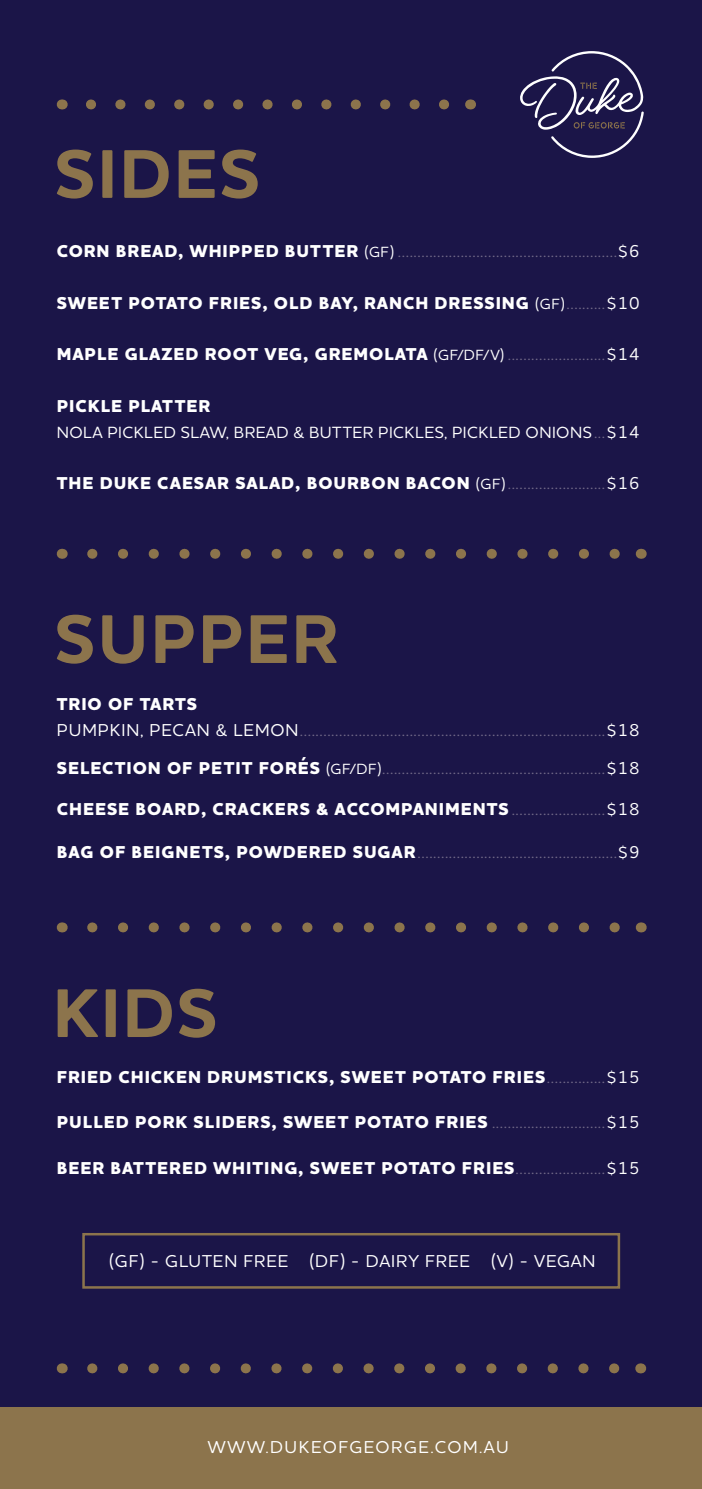
<style>
.page{position:relative;width:702px;height:1489px;background:#fff}
.page>*{position:absolute;margin:0;border:0;box-sizing:border-box;transform-origin:0 0}
.t1{font:700 70px "Houschka Pro";letter-spacing:.035em;color:#8c744c}
.t2{font:800 17.5px "Houschka Pro";letter-spacing:.055em;color:#fff}
.t3{font:500 17.5px/25.8px "Houschka Pro";letter-spacing:.055em;color:#736b89}
.t4{font:500 17.5px "Houschka Pro";letter-spacing:.055em;color:#fff}
.t5{font:500 17.5px "Houschka Pro";letter-spacing:.09em;color:#fff}
.t6{font:500 16.5px "Houschka Pro";letter-spacing:.025em;color:#fff}
.s1{font-weight:800;color:#fff}
.s2{font-size:15px;color:#fff}
.s3{color:#fff}
.s4{font-weight:500;font-size:15px}
.s5{font-weight:500;color:#736b89}
.s6{font-weight:500}
.s7{font-size:17.5px;color:#736b89}
.s8{font-size:17.5px}
</style>
<div class="page">
<div style="left:0;top:0;width:702px;height:1488px;background:#1b1548"></div>
<svg style="left:520px;top:51px;width:123px;height:107px"></svg>
<svg style="left:92px;top:548px;width:528px;height:10px"></svg>
<svg style="left:91px;top:99px;width:358px;height:10px"></svg>
<svg style="left:92px;top:922px;width:528px;height:10px"></svg>
<div style="left:0;top:1407px;width:702px;height:81px;background:#8c744c"></div>
<svg style="left:92px;top:1363px;width:528px;height:10px"></svg>
<div style="left:82px;top:1232px;width:538px;height:56px;border:2px solid #8c744c"></div>
<h1 class="t1" style="left:55px;top:129px;width:207px">SIDES</h1>
<p class="t3" style="left:57px;top:238px;width:584px"><span class="s1">CORN BREAD, WHIPPED BUTTER</span> <span class="s2">(GF)</span> ........................................................<span class="s3">$6</span></p>
<p class="t2" style="left:57px;top:291px;width:584px">SWEET POTATO FRIES, OLD BAY, RANCH DRESSING <span class="s4">(GF)</span><span class="s5">..........</span><span class="s6">$10</span></p>
<p class="t2" style="left:57px;top:343px;width:584px">MAPLE GLAZED ROOT VEG, GREMOLATA <span class="s4">(GF/DF/V)</span> <span class="s5">.........................</span><span class="s6">$14</span></p>
<p class="t2" style="left:57px;top:394px;width:155px">PICKLE PLATTER</p>
<p class="t6" style="left:57px;top:421px;width:584px">NOLA PICKLED SLAW, BREAD &amp; BUTTER PICKLES, PICKLED ONIONS<span class="s7">...</span><span class="s8">$14</span></p>
<p class="t2" style="left:57px;top:472px;width:584px">THE DUKE CAESAR SALAD, BOURBON BACON <span class="s4">(GF)</span> <span class="s5">.........................</span><span class="s6">$16</span></p>
<h1 class="t1" style="left:55px;top:593px;width:285px">SUPPER</h1>
<p class="t3" style="left:57px;top:691px;width:584px"><span class="s1">TRIO OF TARTS<br></span><span class="s3">PUMPKIN, PECAN &amp; LEMON</span>..............................................................................<span class="s3">$18</span></p>
<p class="t3" style="left:57px;top:755px;width:584px"><span class="s1">SELECTION OF PETIT FORÉS</span> <span class="s2">(GF/DF)</span>.........................................................<span class="s3">$18</span></p>
<p class="t2" style="left:57px;top:797px;width:584px">CHEESE BOARD, CRACKERS &amp; ACCOMPANIMENTS <span class="s5">........................</span><span class="s6">$18</span></p>
<p class="t3" style="left:57px;top:839px;width:584px"><span class="s1">BAG OF BEIGNETS, POWDERED SUGAR</span>...................................................<span class="s3">$9</span></p>
<h1 class="t1" style="left:53px;top:967px;width:166px">KIDS</h1>
<p class="t2" style="left:57px;top:1065px;width:584px">FRIED CHICKEN DRUMSTICKS, SWEET POTATO FRIES<span class="s5">...............</span><span class="s6">$15</span></p>
<p class="t2" style="left:57px;top:1110px;width:584px">PULLED PORK SLIDERS, SWEET POTATO FRIES <span class="s5">.............................</span><span class="s6">$15</span></p>
<p class="t2" style="left:57px;top:1156px;width:584px">BEER BATTERED WHITING, SWEET POTATO FRIES<span class="s5">.......................</span><span class="s6">$15</span></p>
<p class="t4" style="left:109px;top:1249px;width:488px">(GF) - GLUTEN FREE (DF) - DAIRY FREE (V) - VEGAN</p>
<p class="t5" style="left:208px;top:1435px;width:302px">WWW.DUKEOFGEORGE.COM.AU</p>
</div>
